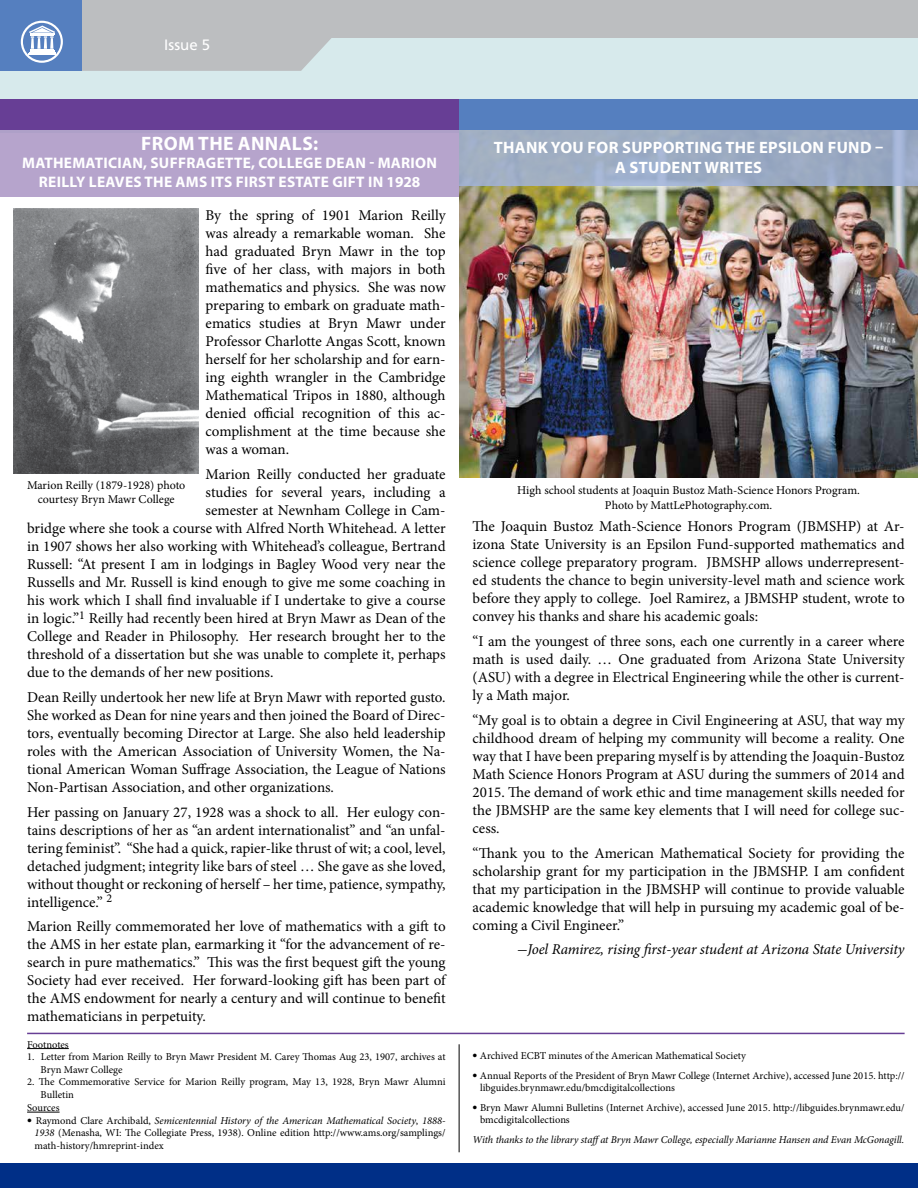
<style>
.page{position:relative;width:918px;height:1188px;background:#fff}
.page>*{position:absolute;margin:0;border:0;box-sizing:border-box;transform-origin:0 0}
.t1{font:700 19.5px "Myriad Pro";letter-spacing:.02em;color:#fff}
.t2{font:700 16.5px/19.8px "Myriad Pro";letter-spacing:.02em;color:#fff;text-align:center}
.t3{font:700 15.3px/18.3px "Myriad Pro";letter-spacing:.02em;color:#fff;text-align:center}
.t4{font:15px/18px "Minion Pro";color:#000;text-align:justify}
.t5{font:italic 15px "Minion Pro";letter-spacing:-.01em;color:#000}
.t6{font:15px "Frutiger";color:#fff}
.t7{font:12px/14.4px "Minion Pro";letter-spacing:-.005em;color:#000;text-align:center}
.t8{font:10.5px/12.6px "Minion Pro";color:#000}
.t9{font:italic 10.5px "Minion Pro";letter-spacing:-.01em;color:#000}
.s1{font-family:"Bookman";font-weight:300}
.s2{font-style:italic}
</style>
<div class="page">
<div style="left:0;top:0;width:918px;height:132px;background:#d7eaec"></div>
<svg style="left:81px;top:0;width:837px;height:71px;fill:#bcbec0"></svg>
<div style="left:0;top:0;width:81px;height:71px;background:#557fbf"></div>
<div style="left:21px;top:21px;width:42px;height:42px;border:2px solid #fff;border-radius:50%"></div>
<svg style="left:28px;top:26px;width:28px;height:29px"></svg>
<div style="left:0;top:1164px;width:918px;height:24px;background:#002f87"></div>
<img style="left:460px;top:186px;width:458px;height:291px">
<svg style="left:459px;top:130px;width:459px;height:56px;fill:#9dacc2"></svg>
<div style="left:0;top:127px;width:459px;height:70px;background:#b6a4cc"></div>
<div style="left:0;top:99px;width:459px;height:31px;background:#673e95"></div>
<div style="left:459px;top:99px;width:459px;height:31px;background:#557fbf"></div>
<hr style="left:27px;top:1048px;width:42px;height:1px;background:#000">
<hr style="left:27px;top:1112px;width:33px;height:1px;background:#000">
<img style="left:14px;top:208px;width:185px;height:265px">
<hr style="left:27px;top:1033px;width:878px;height:1px;background:#673e95">
<hr style="left:459px;top:1044px;width:1px;height:108px;background:#000">
<p class="t6" style="left:164px;top:36px;width:47px">Issue 5</p>
<h1 class="t1" style="left:141px;top:131px;width:178px">FROM THE ANNALS:</h1>
<p class="t3" style="left:22px;top:154px;width:416px">MATHEMATICIAN, SUFFRAGETTE, COLLEGE DEAN - MARION<br>REILLY LEAVES THE AMS ITS FIRST ESTATE GIFT IN 1928</p>
<p class="t4" style="left:206px;top:207px;width:242px">By the spring of 1901 Marion Reilly was already a remarkable woman. She had graduated Bryn Mawr in the top five of her class, with majors in both mathematics and physics. She was now preparing to embark on graduate math&shy;ematics studies at Bryn Mawr under Professor Charlotte Angas Scott, known herself for her scholarship and for earn&shy;ing eighth wrangler in the Cambridge Mathematical Tripos in 1880, although denied official recognition of this ac&shy;complishment at the time because she was a woman.</p>
<p class="t4" style="left:206px;top:465px;width:241px">Marion Reilly conducted her graduate</p>
<p class="t4" style="left:206px;top:483px;width:241px">studies for several years, including a</p>
<p class="t4" style="left:206px;top:501px;width:242px">semester at Newnham College in Cam-</p>
<p class="t4" style="left:27px;top:519px;width:420px">bridge where she took a course with Alfred North Whitehead. A letter</p>
<p class="t4" style="left:27px;top:537px;width:420px">in 1907 shows her also working with Whitehead’s colleague, Bertrand</p>
<p class="t4" style="left:27px;top:555px;width:420px">Russell: “At present I am in lodgings in Bagley Wood very near the</p>
<p class="t4" style="left:27px;top:573px;width:420px">Russells and Mr. Russell is kind enough to give me some coaching in</p>
<p class="t4" style="left:27px;top:591px;width:420px">his work which I shall find invaluable if I undertake to give a course</p>
<p class="t4" style="left:27px;top:609px;width:420px">in logic.”<sup>1</sup> Reilly had recently been hired at Bryn Mawr as Dean of the</p>
<p class="t4" style="left:27px;top:627px;width:420px">College and Reader in Philosophy. Her research brought her to the</p>
<p class="t4" style="left:27px;top:645px;width:420px">threshold of a dissertation but she was unable to complete it, perhaps</p>
<p class="t4" style="left:27px;top:663px;width:248px">due to the demands of her new positions.</p>
<p class="t4" style="left:27px;top:688px;width:420px">Dean Reilly undertook her new life at Bryn Mawr with reported gusto.<br>She worked as Dean for nine years and then joined the Board of Direc&shy;tors, eventually becoming Director at Large. She also held leadership roles with the American Association of University Women, the Na&shy;tional American Woman Suffrage Association, the League of Nations Non-Partisan Association, and other organizations.</p>
<p class="t4" style="left:27px;top:803px;width:420px">Her passing on January 27, 1928 was a shock to all. Her eulogy con&shy;tains descriptions of her as “an ardent internationalist” and “an unfal&shy;tering feminist”. “She had a quick, rapier-like thrust of wit; a cool, level, detached judgment; integrity like bars of steel … She gave as she loved, without thought or reckoning of herself – her time, patience, sympathy, intelligence.” <sup>2</sup></p>
<p class="t4" style="left:27px;top:918px;width:420px">Marion Reilly commemorated her love of mathematics with a gift to the AMS in her estate plan, earmarking it “for the advancement of re&shy;search in pure mathematics.” This was the first bequest gift the young Society had ever received. Her forward-looking gift has been part of the AMS endowment for nearly a century and will continue to benefit mathematicians in perpetuity.</p>
<p class="t8" style="left:27px;top:1038px;width:43px">Footnotes</p>
<p class="t8" style="left:41px;top:1051px;width:406px;text-indent:-14px">1. Letter from Marion Reilly to Bryn Mawr President M. Carey Thomas Aug 23, 1907, archives at<br>Bryn Mawr College</p>
<p class="t8" style="left:27px;top:1076px;width:420px">2. The Commemorative Service for Marion Reilly program, May 13, 1928, Bryn Mawr Alumni</p>
<p class="t8" style="left:41px;top:1088px;width:35px">Bulletin</p>
<p class="t8" style="left:27px;top:1101px;width:34px">Sources</p>
<p class="t8" style="left:35px;top:1114px;width:413px;text-align:justify;text-indent:-7px"><span class="s1">•</span> Raymond Clare Archibald, <span class="s2">Semicentennial History of the American Mathematical Society</span>, <span class="s2">1888- 1938</span> (Menasha, WI: The Collegiate Press, 1938). Online edition http://www.ams.org/samplings/ math-history/hmreprint-index</p>
<p class="t7" style="left:27px;top:478px;width:160px">Marion Reilly (1879-1928) photo courtesy Bryn Mawr College</p>
<p class="t2" style="left:494px;top:137px;width:391px">THANK YOU FOR SUPPORTING THE EPSILON FUND –<br>A STUDENT WRITES</p>
<p class="t7" style="left:517px;top:483px;width:344px">High school students at Joaquin Bustoz Math-Science Honors Program.<br>Photo by MattLePhotography.com.</p>
<p class="t4" style="left:473px;top:518px;width:434px">The Joaquin Bustoz Math-Science Honors Program (JBMSHP) at Ar&shy;izona State University is an Epsilon Fund-supported mathematics and science college preparatory program. JBMSHP allows underrepresent&shy;ed students the chance to begin university-level math and science work before they apply to college. Joel Ramirez, a JBMSHP student, wrote to convey his thanks and share his academic goals:</p>
<p class="t4" style="left:473px;top:633px;width:434px">“I am the youngest of three sons, each one currently in a career where math is used daily. … One graduated from Arizona State University (ASU) with a degree in Electrical Engineering while the other is current&shy;ly a Math major.</p>
<p class="t4" style="left:473px;top:711px;width:434px">“My goal is to obtain a degree in Civil Engineering at ASU, that way my childhood dream of helping my community will become a reality. One way that I have been preparing myself is by attending the Joaquin-Bustoz Math Science Honors Program at ASU during the summers of 2014 and 2015. The demand of work ethic and time management skills needed for the JBMSHP are the same key elements that I will need for college suc&shy;cess.</p>
<p class="t4" style="left:473px;top:844px;width:434px">“Thank you to the American Mathematical Society for providing the scholarship grant for my participation in the JBMSHP. I am confident that my participation in the JBMSHP will continue to provide valuable academic knowledge that will help in pursuing my academic goal of be&shy;coming a Civil Engineer.”</p>
<p class="t5" style="left:517px;top:939px;width:389px">-Joel Ramirez, rising first-year student at Arizona State University</p>
<p class="t8" style="left:473px;top:1050px;width:275px"><span class="s1">•</span> Archived ECBT minutes of the American Mathematical Society</p>
<p class="t8" style="left:480px;top:1069px;width:426px;text-indent:-7px"><span class="s1">•</span> Annual Reports of the President of Bryn Mawr College (Internet Archive), accessed June 2015. http:// libguides.brynmawr.edu/bmcdigitalcollections</p>
<p class="t8" style="left:480px;top:1101px;width:426px;text-indent:-7px"><span class="s1">•</span> Bryn Mawr Alumni Bulletins (Internet Archive), accessed June 2015. http://libguides.brynmawr.edu/ bmcdigitalcollections</p>
<p class="t9" style="left:473px;top:1132px;width:433px">With thanks to the library staffat Bryn Mawr College, especially Marianne Hansen and Evan McGonagill.</p>
</div>
